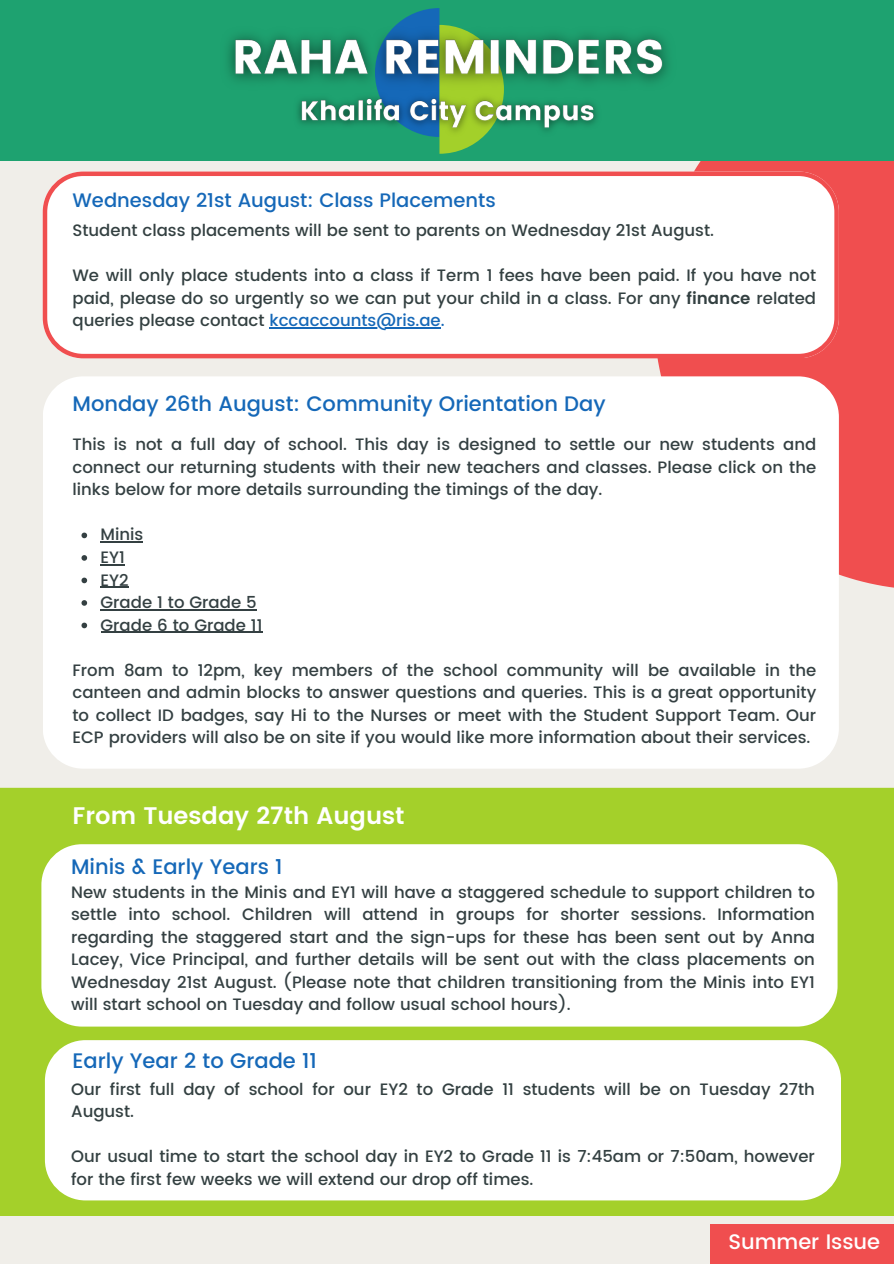
<style>
.page{position:relative;width:894px;height:1264px;background:#fff}
.page>*{position:absolute;margin:0;border:0;box-sizing:border-box;transform-origin:0 0}
.t1{font:600 24px "Poppins";color:#fff}
.t2{font:500 21px "Poppins";color:#1568b8}
.t3{font:500 21px "Poppins";color:#fff}
.t4{font:500 19.5px "Poppins";color:#1568b8}
.t5{font:500 16.5px/22.5px "Poppins";color:#344042;text-align:justify}
.t6{font:500 16.5px/22.5px "Poppins";color:#334041}
.s1{font-weight:600}
.s2{color:#1568b8}
</style>
<div class="page">
<div style="left:0;top:0;width:893px;height:1263px;background:#f0eee9"></div>
<div style="left:653px;top:161px;width:240px;height:429px;background:#f04e4f"></div>
<div style="left:0;top:0;width:893px;height:161px;background:#1ea270"></div>
<svg style="left:402px;top:8px;width:77px;height:146px"></svg>
<div style="left:0;top:787px;width:893px;height:429px;background:#a4d02a"></div>
<div style="left:41px;top:844px;width:796px;height:182px;background:#fff;border-radius:40px"></div>
<div style="left:43px;top:376px;width:795px;height:392px;background:#fff;border-radius:40px"></div>
<svg style="left:81px;top:532px;width:6px;height:6px"></svg>
<hr style="left:100px;top:541px;width:43px;height:1px;background:#344042">
<svg style="left:81px;top:555px;width:6px;height:5px"></svg>
<svg style="left:100px;top:564px;width:25px;height:1px"></svg>
<svg style="left:81px;top:577px;width:6px;height:6px"></svg>
<svg style="left:100px;top:586px;width:29px;height:1px"></svg>
<svg style="left:81px;top:600px;width:6px;height:5px"></svg>
<hr style="left:100px;top:609px;width:156px;height:1px;background:#344042">
<svg style="left:81px;top:622px;width:6px;height:6px"></svg>
<hr style="left:100px;top:631px;width:162px;height:1px;background:#344042">
<svg style="left:43px;top:171px;width:795px;height:187px;background:#fdf4f4"></svg>
<div style="left:709px;top:1223px;width:184px;height:40px;background:#f04e4f"></div>
<img style="left:227px;top:20px;width:442px;height:68px">
<img style="left:297px;top:88px;width:300px;height:52px">
<div style="left:45px;top:1040px;width:795px;height:160px;background:#fff;border-radius:40px"></div>
<hr style="left:269px;top:327px;width:171px;height:1px;background:#1568b8">
<h2 class="t4" style="left:72px;top:189px;width:425px">Wednesday 21st August: Class Placements</h2>
<h3 class="t6" style="left:72px;top:219px;width:643px">Student class placements will be sent to parents on Wednesday 21st August.</h3>
<h4 class="t6" style="left:72px;top:264px;width:745px;text-align:justify">We will only place students into a class if Term 1 fees have been paid. If you have not paid, please do so urgently so we can put your child in a class. For any <span class="s1">finance</span> related queries please contact <span class="s2">kccaccounts@ris.ae.</span></h4>
<h4 class="t2" style="left:72px;top:392px;width:534px">Monday 26th August: Community Orientation Day</h4>
<p class="t5" style="left:72px;top:433px;width:745px">This is not a full day of school. This day is designed to settle our new students and connect our returning students with their new teachers and classes. Please click on the links below for more details surrounding the timings of the day.</p>
<p class="t5" style="left:100px;top:523px;width:44px">Minis</p>
<p class="t5" style="left:100px;top:546px;width:26px">EY1</p>
<h3 class="t5" style="left:100px;top:568px;width:30px">EY2</h3>
<h4 class="t5" style="left:100px;top:591px;width:158px">Grade 1 to Grade 5</h4>
<h4 class="t5" style="left:100px;top:613px;width:163px">Grade 6 to Grade 11</h4>
<h3 class="t5" style="left:72px;top:658px;width:745px">From 8am to 12pm, key members of the school community will be available in the canteen and admin blocks to answer questions and queries. This is a great opportunity to collect ID badges, say Hi to the Nurses or meet with the Student Support Team. Our ECP providers will also be on site if you would like more information about their services.</h3>
<p class="t1" style="left:72px;top:801px;width:333px">From Tuesday 27th August</p>
<h4 class="t2" style="left:71px;top:854px;width:213px">Minis &amp; Early Years 1</h4>
<p class="t5" style="left:71px;top:880px;width:745px">New students in the Minis and EY1 will have a staggered schedule to support children to settle into school. Children will attend in groups for shorter sessions. Information regarding the staggered start and the sign-ups for these has been sent out by Anna Lacey, Vice Principal, and further details will be sent out with the class placements on Wednesday 21st August. (Please note that children transitioning from the Minis into EY1 will start school on Tuesday and follow usual school hours).</p>
<p class="t2" style="left:72px;top:1048px;width:246px">Early Year 2 to Grade 11</p>
<p class="t6" style="left:71px;top:1077px;width:745px">Our first full day of school for our EY2 to Grade 11 students will be on Tuesday 27th<br>August.</p>
<p class="t6" style="left:71px;top:1145px;width:745px">Our usual time to start the school day in EY2 to Grade 11 is 7:45am or 7:50am, however for the first few weeks we will extend our drop off times.</p>
<h4 class="t3" style="left:728px;top:1229px;width:153px">Summer Issue</h4>
</div>
